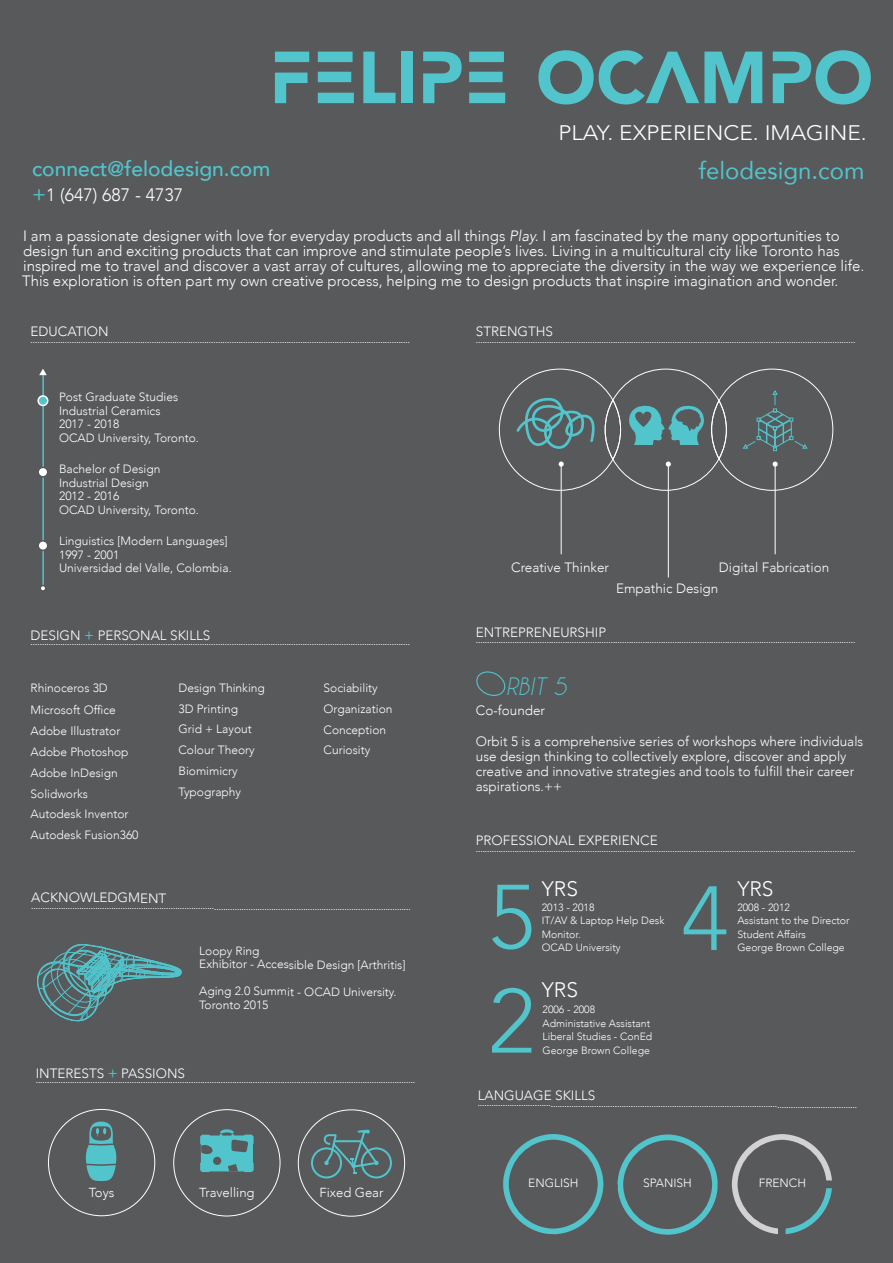
<style>
.page{position:relative;width:893px;height:1263px;background:#58595b}
.page>*{position:absolute;margin:0;border:0;box-sizing:border-box;transform-origin:0 0}
.t1{font:300 90px "Avenir";color:#52c4cb}
.t2{font:24px "Avenir";color:#52c4cb}
.t3{font:italic 22.5px "Caviar Dreams";color:#52c4cb}
.t4{font:300 21px "Avenir";color:#fff;scale:1.08 1}
.t5{font:500 21px "Avenir";color:#52c4cb}
.t6{font:300 21px "Avenir";color:#fff}
.t7{font:300 18px "Avenir";color:#fff}
.t8{font:300 15px/15px "Avenir";color:#fff}
.t9{font:300 13.5px/15px "Avenir";color:#fff}
.t10{font:300 13.05px "Avenir";color:#fff}
.t11{font:300 12px/20.7px "Avenir";color:#fff}
.t12{font:300 10.5px/13.5px "Avenir";color:#fff}
.t13{font:9px "Museo Sans 500";color:#fff}
.s1{font-weight:400;font-size:21px;color:#52c4cb}
.s2{font-style:italic}
.s3{font-weight:400;font-size:15px;color:#52c4cb}
</style>
<div class="page">
<svg style="left:492px;top:51px;width:112px;height:1184px"></svg>
<svg style="left:617px;top:1134px;width:157px;height:101px"></svg>
<svg style="left:774px;top:491px;width:58px;height:744px"></svg>
<svg style="left:311px;top:1129px;width:81px;height:49px"></svg>
<svg style="left:200px;top:1129px;width:54px;height:43px"></svg>
<svg style="left:85px;top:1121px;width:32px;height:60px"></svg>
<hr style="left:561px;top:465px;width:1px;height:89px;background:#fff">
<hr style="left:668px;top:465px;width:1px;height:112px;background:#fff">
<hr style="left:775px;top:465px;width:1px;height:89px;background:#fff">
<svg style="left:499px;top:368px;width:335px;height:123px"></svg>
<svg style="left:476px;top:671px;width:29px;height:25px"></svg>
<svg style="left:37px;top:944px;width:145px;height:78px"></svg>
<svg style="left:275px;top:52px;width:34px;height:51px"></svg>
<svg style="left:318px;top:52px;width:36px;height:51px"></svg>
<svg style="left:469px;top:52px;width:36px;height:51px"></svg>
<svg style="left:363px;top:52px;width:33px;height:51px"></svg>
<div style="left:402px;top:52px;width:11px;height:51px;background:#52c4cb"></div>
<svg style="left:423px;top:52px;width:39px;height:51px"></svg>
<svg style="left:538px;top:50px;width:224px;height:54px"></svg>
<svg style="left:773px;top:50px;width:98px;height:54px"></svg>
<hr style="left:42px;top:373px;width:2px;height:215px;background:#52c4cb">
<div style="left:38px;top:396px;width:10px;height:9px;background:#52c4cb;border-radius:50%"></div>
<div style="left:37px;top:395px;width:11px;height:11px;border:2px solid #fff;border-radius:50%"></div>
<div style="left:38px;top:541px;width:10px;height:9px;background:#fff;border-radius:50%"></div>
<div style="left:37px;top:540px;width:11px;height:11px;border:2px solid #57585a;border-radius:50%"></div>
<div style="left:39px;top:585px;width:7px;height:7px;border:2px solid #57585a;border-radius:50%"></div>
<svg style="left:39px;top:369px;width:8px;height:6px"></svg>
<div style="left:38px;top:467px;width:10px;height:10px;background:#fff;border-radius:50%"></div>
<div style="left:37px;top:467px;width:11px;height:11px;border:2px solid #57585a;border-radius:50%"></div>
<h3 class="t4" style="left:558px;top:120px;width:287px">PLAY. EXPERIENCE. IMAGINE.</h3>
<h3 class="t5" style="left:32px;top:150px;width:240px">connect@felodesign.com</h3>
<h3 class="t7" style="left:32px;top:184px;width:153px"><span class="s1">+</span>1 (647) 687 - 4737</h3>
<p class="t8" style="left:22px;top:228px;width:844px">I am a passionate designer with love for everyday products and all things <span class="s2">Play.</span> I am fascinated by the many opportunities to design fun and exciting products that can improve and stimulate people’s lives. Living in a multicultural city like Toronto has inspired me to travel and discover a vast array of cultures, allowing me to appreciate the diversity in the way we experience life.<br>This exploration is often part my own creative process, helping me to design products that inspire imagination and wonder.</p>
<h2 class="t2" style="left:699px;top:151px;width:167px">felodesign.com</h2>
<h3 class="t9" style="left:31px;top:324px;width:80px">EDUCATION</h3>
<p class="t13" style="left:31px;top:334px;width:381px">......................................................................................................................................................................</p>
<h3 class="t11" style="left:59px;top:390px;width:141px;line-height:13.5px">Post Graduate Studies<br>Industrial Ceramics<br>2017 - 2018<br>OCAD University, Toronto.</h3>
<h3 class="t11" style="left:59px;top:462px;width:141px;line-height:13.5px">Bachelor of Design<br>Industrial Design<br>2012 - 2016<br>OCAD University, Toronto.</h3>
<h3 class="t11" style="left:59px;top:534px;width:174px;line-height:13.5px">Linguistics [Modern Languages]<br>1997 - 2001<br>Universidad del Valle, Colombia.</h3>
<h3 class="t9" style="left:31px;top:628px;width:181px">DESIGN <span class="s3">+</span> PERSONAL SKILLS</h3>
<p class="t13" style="left:31px;top:637px;width:381px">......................................................................................................................................................................</p>
<h3 class="t11" style="left:31px;top:677px;width:109px">Rhinoceros 3D<br>Microsoft Office<br>Adobe Illustrator<br>Adobe Photoshop<br>Adobe InDesign<br>Solidworks<br>Autodesk Inventor<br>Autodesk Fusion360</h3>
<h3 class="t11" style="left:178px;top:677px;width:88px">Design Thinking<br>3D Printing<br>Grid + Layout<br>Colour Theory<br>Biomimicry<br>Typography</h3>
<h3 class="t11" style="left:324px;top:678px;width:70px">Sociability<br>Organization<br>Conception<br>Curiosity</h3>
<h3 class="t9" style="left:31px;top:890px;width:137px">ACKNOWLEDGMENT</h3>
<p class="t13" style="left:31px;top:901px;width:381px">......................................................................................................................................................................</p>
<h3 class="t11" style="left:199px;top:944px;width:208px;line-height:13.8px">Loopy Ring<br>Exhibitor - Accessible Design [Arthritis]</h3>
<h3 class="t11" style="left:199px;top:985px;width:199px;line-height:13.2px">Aging 2.0 Summit - OCAD University.<br>Toronto 2015</h3>
<h3 class="t9" style="left:36px;top:1065px;width:151px">INTERESTS <span class="s3">+</span> PASSIONS</h3>
<p class="t13" style="left:36px;top:1075px;width:381px">......................................................................................................................................................................</p>
<h3 class="t10" style="left:89px;top:1184px;width:27px">Toys</h3>
<h3 class="t10" style="left:199px;top:1184px;width:57px">Travelling</h3>
<h3 class="t10" style="left:319px;top:1184px;width:65px">Fixed Gear</h3>
<h3 class="t9" style="left:476px;top:323px;width:79px">STRENGTHS</h3>
<p class="t13" style="left:476px;top:334px;width:381px">......................................................................................................................................................................</p>
<h3 class="t9" style="left:511px;top:559px;width:99px">Creative Thinker</h3>
<h3 class="t9" style="left:719px;top:559px;width:112px">Digital Fabrication</h3>
<h3 class="t9" style="left:616px;top:580px;width:104px">Empathic Design</h3>
<h3 class="t9" style="left:476px;top:624px;width:132px">ENTREPRENEURSHIP</h3>
<p class="t13" style="left:476px;top:635px;width:381px">......................................................................................................................................................................</p>
<h3 class="t3" style="left:506px;top:673px;width:63px">RBIT 5</h3>
<h3 class="t9" style="left:476px;top:703px;width:71px">Co-founder</h3>
<h3 class="t9" style="left:476px;top:734px;width:389px">Orbit 5 is a comprehensive series of workshops where individuals use design thinking to collectively explore, discover and apply creative and innovative strategies and tools to fulfill their career aspirations.++</h3>
<h3 class="t9" style="left:476px;top:833px;width:183px">PROFESSIONAL EXPERIENCE</h3>
<p class="t13" style="left:476px;top:844px;width:381px">......................................................................................................................................................................</p>
<h1 class="t1" style="left:488px;top:864px;width:48px">5</h1>
<h3 class="t6" style="left:542px;top:876px;width:38px">YRS</h3>
<h3 class="t6" style="left:542px;top:978px;width:38px">YRS</h3>
<p class="t12" style="left:542px;top:900px;width:124px">2013 - 2018<br>IT/AV &amp; Laptop Help Desk<br>Monitor.<br>OCAD University</p>
<h1 class="t1" style="left:488px;top:968px;width:48px">2</h1>
<p class="t12" style="left:543px;top:1003px;width:111px">2006 - 2008<br>Administative Assistant<br>Liberal Studies - ConEd<br>George Brown College</p>
<h1 class="t1" style="left:682px;top:866px;width:48px">4</h1>
<h3 class="t6" style="left:737px;top:876px;width:38px">YRS</h3>
<p class="t12" style="left:737px;top:900px;width:114px">2008 - 2012<br>Assistant to the Director<br>Student Affairs<br>George Brown College</p>
<h3 class="t9" style="left:478px;top:1088px;width:119px">LANGUAGE SKILLS</h3>
<p class="t13" style="left:478px;top:1099px;width:381px">......................................................................................................................................................................</p>
<h3 class="t11" style="left:528px;top:1172px;width:52px">ENGLISH</h3>
<h3 class="t11" style="left:643px;top:1173px;width:50px">SPANISH</h3>
<h3 class="t11" style="left:759px;top:1173px;width:49px">FRENCH</h3>
</div>
